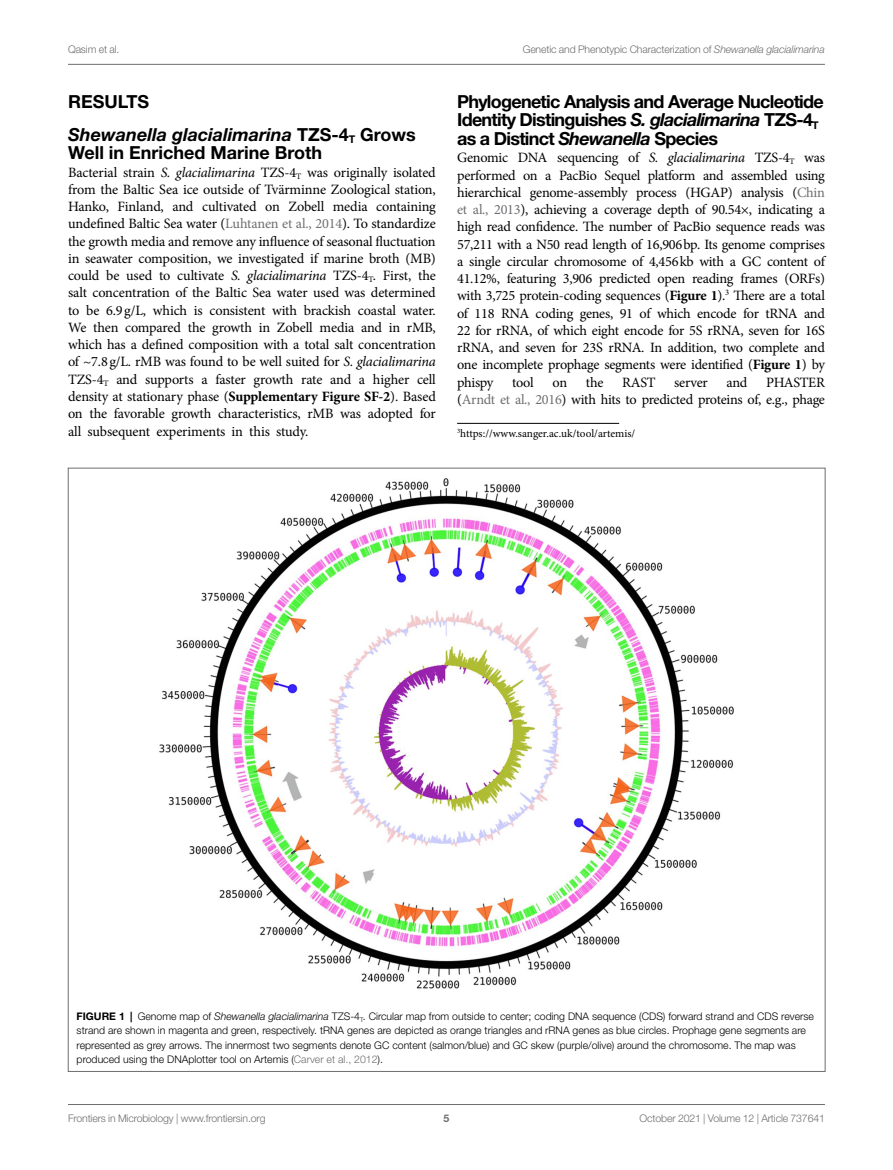
<style>
.page{position:relative;width:893px;height:1170px;background:#fff}
.page>*{position:absolute;margin:0;border:0;box-sizing:border-box;transform-origin:0 0}
.HEAD_2{font:700 18px/18.8px "Helvetica Neue LT Std";letter-spacing:-.04em;color:#000}
.HEAD_2_after_HEAD_1{font:700 18px/18.8px "Helvetica Neue LT Std";color:#000}
.HEAD_1{font:700 18px "Helvetica Neue LT Std";color:#000}
.TEXT_FLUSH{font:14.25px/17.2px "Minion Pro";letter-spacing:-.02em;color:#000;text-align:justify}
.FOOTNOTE_-_2DIGIT{font:11.25px "Minion Pro";color:#000}
.FIG_LEG{font:300 10.5px/14.2px "Helvetica Neue LT Std";color:#000}
.t1{font:300 10.5px "Helvetica Neue LT Std";letter-spacing:-.015em;color:#6d6e71}
.t2{font:700 10.5px "Helvetica Neue LT Std";color:#6d6e71}
.s1{font-style:italic}
.s2{color:#6d6e71}
.s3{font-weight:700}
</style>
<div class="page">
<hr style="left:68px;top:64px;width:757px;height:1px;background:#6d6e71">
<hr style="left:68px;top:1104px;width:757px;height:1px;background:#6d6e71">
<hr style="left:457px;top:423px;width:162px;height:1px;background:#000">
<img style="left:159px;top:478px;width:575px;height:511px">
<p class="t1" style="left:68px;top:42px;width:53px">Qasim et al.</p>
<p class="t1" style="left:523px;top:42px;width:304px">Genetic and Phenotypic Characterization of <span class="s1">Shewanella glacialimarina</span></p>
<p class="HEAD_1" style="left:68px;top:90px;width:83px">RESULTS</p>
<p class="HEAD_2_after_HEAD_1" style="left:68px;top:124px;width:349px"><span class="s1">Shewanella glacialimarina</span> TZS-4<sub>T</sub> Grows<br>Well in Enriched Marine Broth</p>
<p class="TEXT_FLUSH" style="left:68px;top:163px;width:369px">Bacterial strain <span class="s1">S. glacialimarina</span> TZS-4<sub>T</sub> was originally isolated from the Baltic Sea ice outside of Tvärminne Zoological station, Hanko, Finland, and cultivated on Zobell media containing undefined Baltic Sea water (<span class="s2">Luhtanen et al., 2014</span>). To standardize the growth media and remove any influence of seasonal fluctuation in seawater composition, we investigated if marine broth (MB) could be used to cultivate <span class="s1">S. glacialimarina</span> TZS-4<sub>T</sub>. First, the salt concentration of the Baltic Sea water used was determined to be 6.9g/L, which is consistent with brackish coastal water.<br>We then compared the growth in Zobell media and in rMB, which has a defined composition with a total salt concentration of ~7.8g/L. rMB was found to be well suited for <span class="s1">S. glacialimarina </span>TZS-4<sub>T</sub> and supports a faster growth rate and a higher cell density at stationary phase (<span class="s3">Supplementary Figure SF-2</span>). Based on the favorable growth characteristics, rMB was adopted for all subsequent experiments in this study.</p>
<p class="HEAD_2" style="left:457px;top:91px;width:368px">Phylogenetic Analysis and Average Nucleotide<br>Identity Distinguishes <span class="s1">S. glacialimarina</span> TZS-4<sub>T </sub>as a Distinct <span class="s1">Shewanella</span> Species</p>
<p class="TEXT_FLUSH" style="left:457px;top:149px;width:369px">Genomic DNA sequencing of <span class="s1">S. glacialimarina</span> TZS-4<sub>T</sub> was performed on a PacBio Sequel platform and assembled using hierarchical genome-assembly process (HGAP) analysis (<span class="s2">Chin et al., 2013</span>), achieving a coverage depth of 90.54×, indicating a high read confidence. The number of PacBio sequence reads was 57,211 with a N50 read length of 16,906bp. Its genome comprises a single circular chromosome of 4,456kb with a GC content of 41.12%, featuring 3,906 predicted open reading frames (ORFs) with 3,725 protein-coding sequences (<span class="s3">Figure 1</span>).<sup>3</sup> There are a total of 118 RNA coding genes, 91 of which encode for tRNA and 22 for rRNA, of which eight encode for 5S rRNA, seven for 16S rRNA, and seven for 23S rRNA. In addition, two complete and one incomplete prophage segments were identified (<span class="s3">Figure 1</span>) by phispy</p>
<p class="TEXT_FLUSH" style="left:512px;top:373px;width:23px">tool</p>
<p class="TEXT_FLUSH" style="left:553px;top:373px;width:16px">on</p>
<p class="TEXT_FLUSH" style="left:586px;top:373px;width:19px">the</p>
<p class="TEXT_FLUSH" style="left:622px;top:373px;width:35px">RAST</p>
<p class="TEXT_FLUSH" style="left:674px;top:373px;width:35px">server</p>
<p class="TEXT_FLUSH" style="left:726px;top:373px;width:22px">and</p>
<p class="TEXT_FLUSH" style="left:457px;top:373px;width:369px;text-align:right">PHASTER<br>(<span class="s2">Arndt et al., 2016</span>) with hits to predicted proteins of, e.g., phage</p>
<p class="FOOTNOTE_-_2DIGIT" style="left:457px;top:426px;width:180px"><sup>3</sup>https://www.sanger.ac.uk/tool/artemis/</p>
<p class="FIG_LEG" style="left:77px;top:1009px;width:739px"><span class="s3">FIGURE 1 |</span> Genome map of <span class="s1">Shewanella glacialimarina</span> TZS-4<sub>T</sub>. Circular map from outside to center; coding DNA sequence (CDS) forward strand and CDS reverse strand are shown in magenta and green, respectively. tRNA genes are depicted as orange triangles and rRNA genes as blue circles. Prophage gene segments are represented as grey arrows. The innermost two segments denote GC content (salmon/blue) and GC skew (purple/olive) around the chromosome. The map was produced using the DNAplotter tool on Artemis (<span class="s2">Carver et al., 2012</span>).</p>
<p class="t1" style="left:68px;top:1111px;width:199px">Frontiers in Microbiology | www.frontiersin.org</p>
<p class="t2" style="left:444px;top:1111px;width:7px">5</p>
<p class="t1" style="left:640px;top:1111px;width:187px">October 2021 | Volume 12 | Article 737641</p>
</div>
